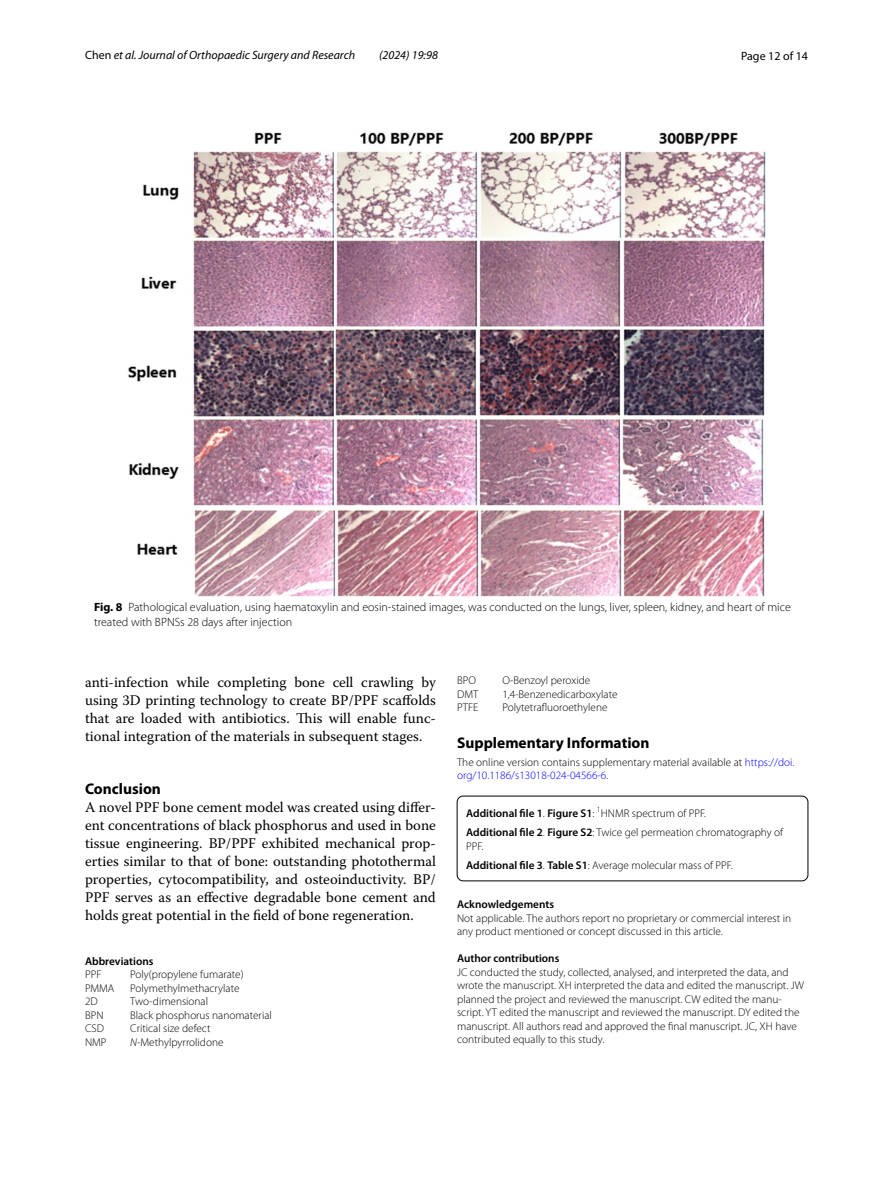
<style>
.page{position:relative;width:893px;height:1187px;background:#fff}
.page>*{position:absolute;margin:0;border:0;box-sizing:border-box;transform-origin:0 0}
.t1{font:700 15.45px "Myriad Pro";color:#000}
.t2{font:14.7px/18px "Warnock Pro";color:#000;text-align:justify}
.t3{font:300 12px/15px "Myriad Pro";color:#000}
.t4{font:italic 12px "Myriad Pro";color:#000}
.t5{font:12px "Myriad Pro";color:#000}
.t6{font:300 11.25px/13.5px "Myriad Pro";color:#000}
.t7{font:600 11.25px "Myriad Pro";color:#000}
.s1{font-style:normal}
.s2{font-weight:700}
.s3{font-style:italic}
.s4{color:#00f}
.s5{font-weight:600}
</style>
<div class="page">
<img style="left:128px;top:133px;width:637px;height:463px">
<div style="left:457px;top:795px;width:351px;height:86px;border:1px solid #000;border-radius:6px"></div>
<p class="t4" style="left:85px;top:48px;width:272px"><span class="s1">Chen</span> et al. Journal of Orthopaedic Surgery and Research</p>
<p class="t4" style="left:379px;top:48px;width:60px">(2024) 19:98</p>
<p class="t5" style="left:741px;top:48px;width:68px">Page 12 of 14</p>
<p class="t3" style="left:94px;top:600px;width:698px"><span class="s2">Fig. 8</span> Pathological evaluation, using haematoxylin and eosin-stained images, was conducted on the lungs, liver, spleen, kidney, and heart of mice treated with BPNSs 28 days after injection</p>
<h2 class="t2" style="left:85px;top:672px;width:352px">anti-infection while completing bone cell crawling by using 3D printing technology to create BP/PPF scaffolds that are loaded with antibiotics. This will enable func&shy;tional integration of the materials in subsequent stages.</h2>
<h1 class="t1" style="left:85px;top:778px;width:77px">Conclusion</h1>
<p class="t2" style="left:85px;top:797px;width:352px">A novel PPF bone cement model was created using differ&shy;ent concentrations of black phosphorus and used in bone tissue engineering. BP/PPF exhibited mechanical prop&shy;erties similar to that of bone: outstanding photothermal properties, cytocompatibility, and osteoinductivity. BP/ PPF serves as an effective degradable bone cement and holds great potential in the field of bone regeneration.</p>
<p class="t7" style="left:85px;top:953px;width:70px">Abbreviations</p>
<p class="t6" style="left:85px;top:967px;width:18px">PPF</p>
<p class="t6" style="left:130px;top:967px;width:115px">Poly(propylene fumarate)</p>
<p class="t6" style="left:85px;top:981px;width:31px">PMMA</p>
<p class="t6" style="left:130px;top:981px;width:111px">Polymethylmethacrylate</p>
<p class="t6" style="left:85px;top:994px;width:14px">2D</p>
<p class="t6" style="left:130px;top:994px;width:79px">Two-dimensional</p>
<p class="t6" style="left:85px;top:1008px;width:20px">BPN</p>
<p class="t6" style="left:130px;top:1008px;width:143px">Black phosphorus nanomaterial</p>
<p class="t6" style="left:85px;top:1021px;width:20px">CSD</p>
<p class="t6" style="left:130px;top:1021px;width:82px">Critical size defect</p>
<p class="t6" style="left:85px;top:1035px;width:23px">NMP</p>
<p class="t6" style="left:130px;top:1035px;width:95px"><span class="s3">N</span>-Methylpyrrolidone</p>
<p class="t6" style="left:457px;top:674px;width:20px">BPO</p>
<p class="t6" style="left:502px;top:674px;width:89px">O-Benzoyl peroxide</p>
<p class="t6" style="left:457px;top:687px;width:23px">DMT</p>
<p class="t6" style="left:502px;top:687px;width:117px">1,4-Benzenedicarboxylate</p>
<p class="t6" style="left:457px;top:701px;width:23px">PTFE</p>
<p class="t6" style="left:502px;top:701px;width:107px">Polytetrafluoroethylene</p>
<h1 class="t1" style="left:457px;top:732px;width:194px">Supplementary Information</h1>
<p class="t6" style="left:457px;top:755px;width:339px">The online version contains supplementary material available at <span class="s4">https://doi. org/10.1186/s13018-024-04566-6</span>.</p>
<p class="t6" style="left:466px;top:803px;width:319px;line-height:19.5px"><span class="s5">Additional file 1</span>. <span class="s5">Figure S1</span>: <sup>1</sup>HNMR spectrum of PPF.<br><span class="s5">Additional file 2</span>. <span class="s5">Figure S2</span>: Twice gel permeation chromatography of</p>
<p class="t6" style="left:466px;top:836px;width:268px;line-height:19.5px">PPF.<br><span class="s5">Additional file 3</span>. <span class="s5">Table S1</span>: Average molecular mass of PPF.</p>
<p class="t7" style="left:457px;top:897px;width:98px">Acknowledgements</p>
<p class="t6" style="left:457px;top:911px;width:335px">Not applicable. The authors report no proprietary or commercial interest in any product mentioned or concept discussed in this article.</p>
<p class="t7" style="left:457px;top:951px;width:104px">Author contributions</p>
<p class="t6" style="left:457px;top:965px;width:348px">JC conducted the study, collected, analysed, and interpreted the data, and wrote the manuscript. XH interpreted the data and edited the manuscript. JW planned the project and reviewed the manuscript. CW edited the manu&shy;script. YT edited the manuscript and reviewed the manuscript. DY edited the manuscript. All authors read and approved the final manuscript. JC, XH have contributed equally to this study.</p>
</div>
